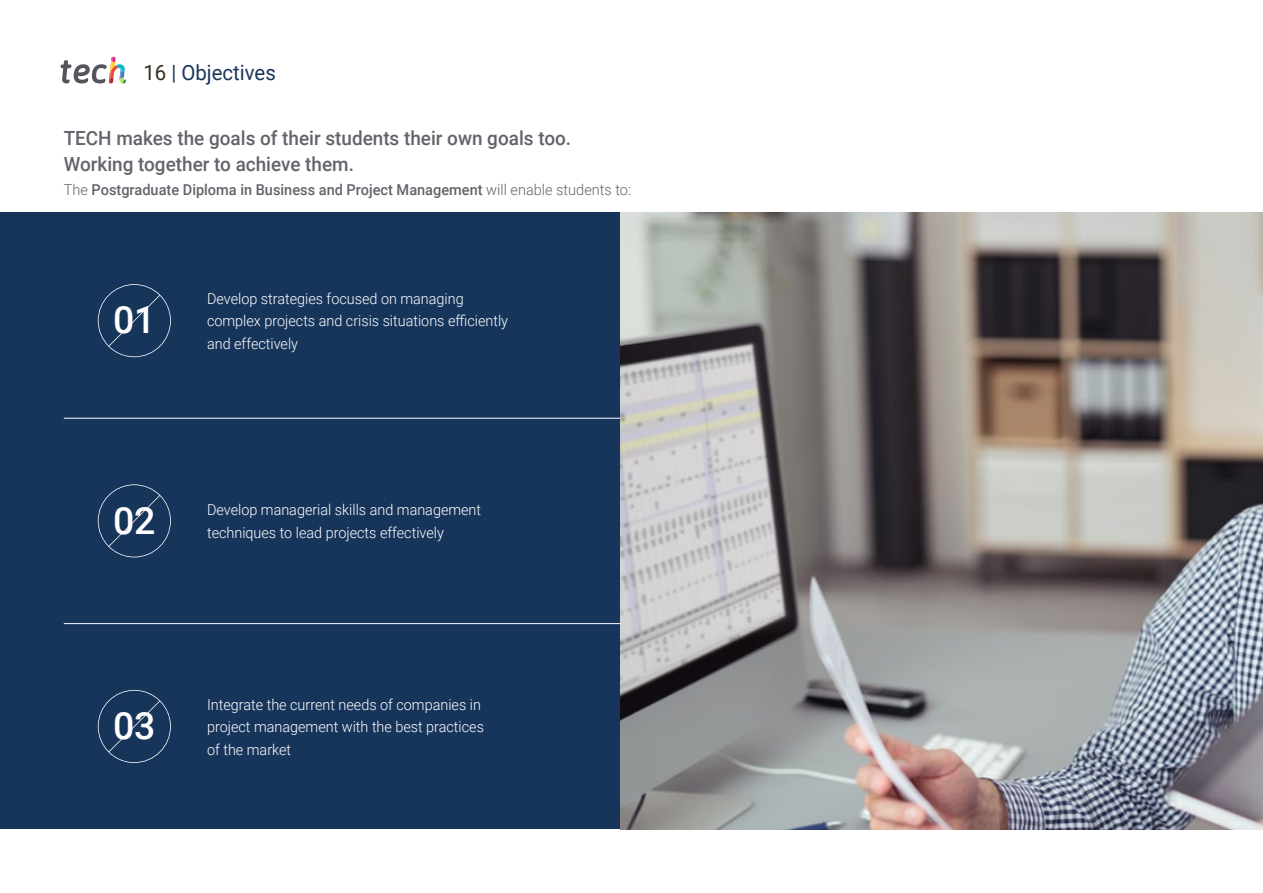
<style>
.page{position:relative;width:1263px;height:893px;background:#fff}
.page>*{position:absolute;margin:0;border:0;box-sizing:border-box;transform-origin:0 0}
.t1{font:500 37.5px "Roboto";color:#fff}
.t2{font:21px "Roboto";color:#1a355c}
.t3{font:500 19.5px/25.5px "Roboto";color:#61646a}
.t4{font:300 15px/22.5px "Roboto";color:#fff;scale:.96 1}
.t5{font:500 15px "Roboto";color:#61646a}
.s1{color:#312e20}
.s2{font-weight:300}
</style>
<div class="page">
<svg style="left:61px;top:57px;width:65px;height:27px"></svg>
<div style="left:0;top:213px;width:621px;height:616px;background:#17355b"></div>
<svg style="left:98px;top:284px;width:73px;height:73px"></svg>
<svg style="left:98px;top:690px;width:73px;height:73px"></svg>
<svg style="left:98px;top:484px;width:73px;height:73px"></svg>
<hr style="left:64px;top:418px;width:1199px;height:1px;background:#fff">
<hr style="left:64px;top:623px;width:1199px;height:1px;background:#fff">
<img style="left:621px;top:213px;width:642px;height:616px">
<h2 class="t2" style="left:144px;top:57px;width:134px"><span class="s1">16</span> | Objectives</h2>
<h3 class="t3" style="left:64px;top:125px;width:509px">TECH makes the goals of their students their own goals too.<br>Working together to achieve them.</h3>
<p class="t5" style="left:64px;top:179px;width:569px"><span class="s2">The</span> Postgraduate Diploma in Business and Project Management <span class="s2">will enable students to:</span></p>
<h1 class="t1" style="left:113px;top:294px;width:44px">01</h1>
<p class="t4" style="left:207px;top:287px;width:315px">Develop strategies focused on managing complex projects and crisis situations efficiently and effectively</p>
<h1 class="t1" style="left:113px;top:494px;width:44px">02</h1>
<p class="t4" style="left:207px;top:498px;width:287px">Develop managerial skills and management</p>
<p class="t4" style="left:207px;top:521px;width:248px">techniques to lead projects effectively</p>
<h1 class="t1" style="left:113px;top:699px;width:44px">03</h1>
<p class="t4" style="left:207px;top:692px;width:290px">Integrate the current needs of companies in project management with the best practices of the market</p>
</div>
